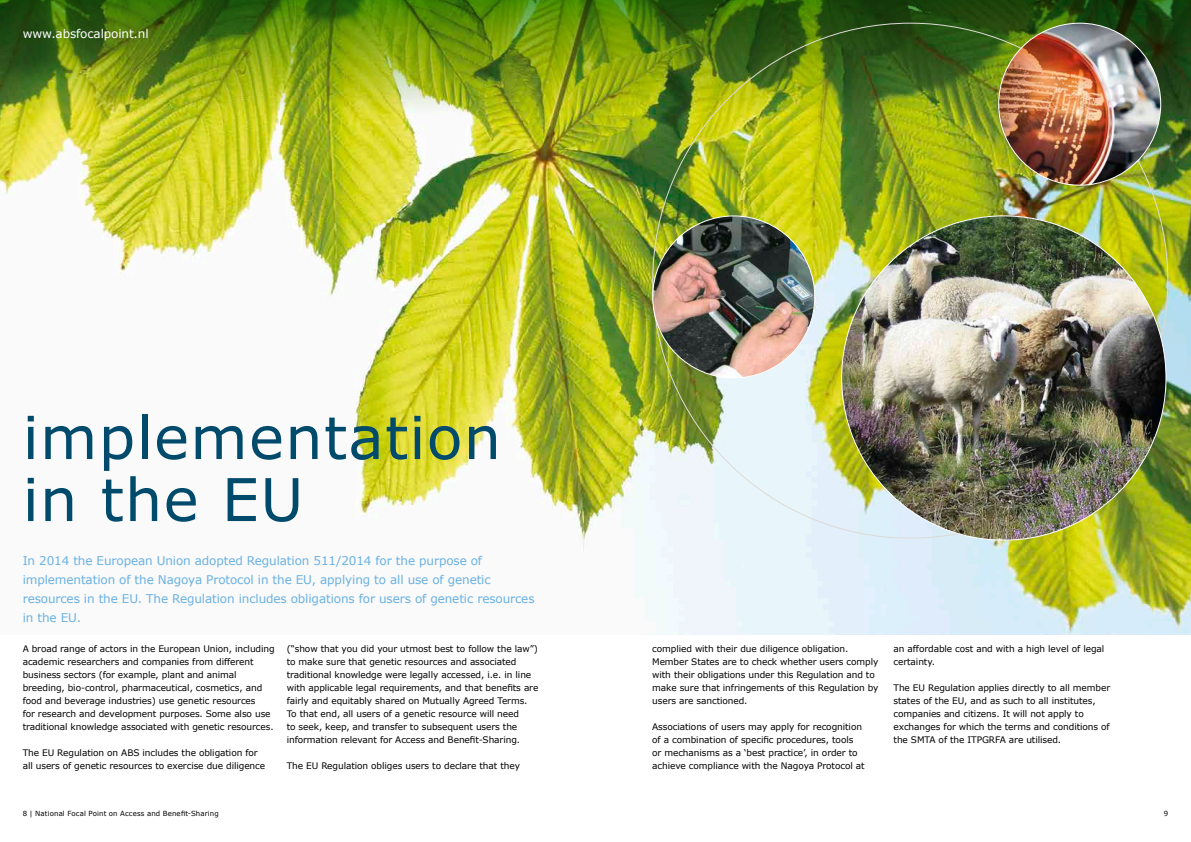
<style>
.page{position:relative;width:1191px;height:842px;background:#fff}
.page>*{position:absolute;margin:0;border:0;box-sizing:border-box;transform-origin:0 0}
.t1{font:59px/62px "Verdana";letter-spacing:.02em;color:#004a6b}
.t2{font:12px/19px "Verdana";letter-spacing:-.01em;color:#6ab1e2}
.t3{font:12px "Verdana";letter-spacing:-.01em;color:#fff}
.t4{font:9px/13px "Verdana";letter-spacing:-.01em;color:#000}
.t5{font:7px "Verdana";letter-spacing:.015em;color:#000}
</style>
<div class="page">
<img style="left:0;top:113px;width:1191px;height:521px">
<img style="left:0;top:0;width:1191px;height:113px">
<img style="left:841px;top:216px;width:325px;height:324px;border-radius:162px">
<img style="left:652px;top:216px;width:162px;height:162px;border-radius:81px">
<img style="left:998px;top:23px;width:162px;height:162px;border-radius:81px">
<h2 class="t3" style="left:23px;top:26px;width:127px">www.absfocalpoint.nl</h2>
<h1 class="t1" style="left:23px;top:407px;width:480px">implementation in the EU</h1>
<p class="t2" style="left:23px;top:551px;width:513px">In 2014 the European Union adopted Regulation 511/2014 for the purpose of implementation of the Nagoya Protocol in the EU, applying to all use of genetic resources in the EU. The Regulation includes obligations for users of genetic resources in the EU.</p>
<p class="t4" style="left:23px;top:642px;width:253px">A broad range of actors in the European Union, including academic researchers and companies from different business sectors (for example, plant and animal breeding, bio-control, pharmaceutical, cosmetics, and food and beverage industries) use genetic resources<br>for research and development purposes. Some also use traditional knowledge associated with genetic resources.</p>
<p class="t4" style="left:23px;top:746px;width:244px">The EU Regulation on ABS includes the obligation for all users of genetic resources to exercise due diligence</p>
<p class="t4" style="left:287px;top:642px;width:253px">(“show that you did your utmost best to follow the law”) to make sure that genetic resources and associated traditional knowledge were legally accessed, i.e. in line with applicable legal requirements, and that benefits are fairly and equitably shared on Mutually Agreed Terms.<br>To that end, all users of a genetic resource will need<br>to seek, keep, and transfer to subsequent users the information relevant for Access and Benefit-Sharing.</p>
<p class="t4" style="left:287px;top:759px;width:235px">The EU Regulation obliges users to declare that they</p>
<p class="t4" style="left:652px;top:642px;width:228px">complied with their due diligence obligation.<br>Member States are to check whether users comply with their obligations under this Regulation and to make sure that infringements of this Regulation by users are sanctioned.</p>
<p class="t4" style="left:652px;top:720px;width:214px">Associations of users may apply for recognition of a combination of specific procedures, tools or mechanisms as a ‘best practice’, in order to achieve compliance with the Nagoya Protocol at</p>
<p class="t4" style="left:893px;top:642px;width:212px">an affordable cost and with a high level of legal certainty.</p>
<p class="t4" style="left:893px;top:681px;width:218px">The EU Regulation applies directly to all member states of the EU, and as such to all institutes, companies and citizens. It will not apply to exchanges for which the terms and conditions of the SMTA of the ITPGRFA are utilised.</p>
<p class="t5" style="left:23px;top:809px;width:198px">8 | National Focal Point on Access and Benefit-Sharing</p>
<p class="t5" style="left:1163px;top:809px;width:6px">9</p>
</div>
